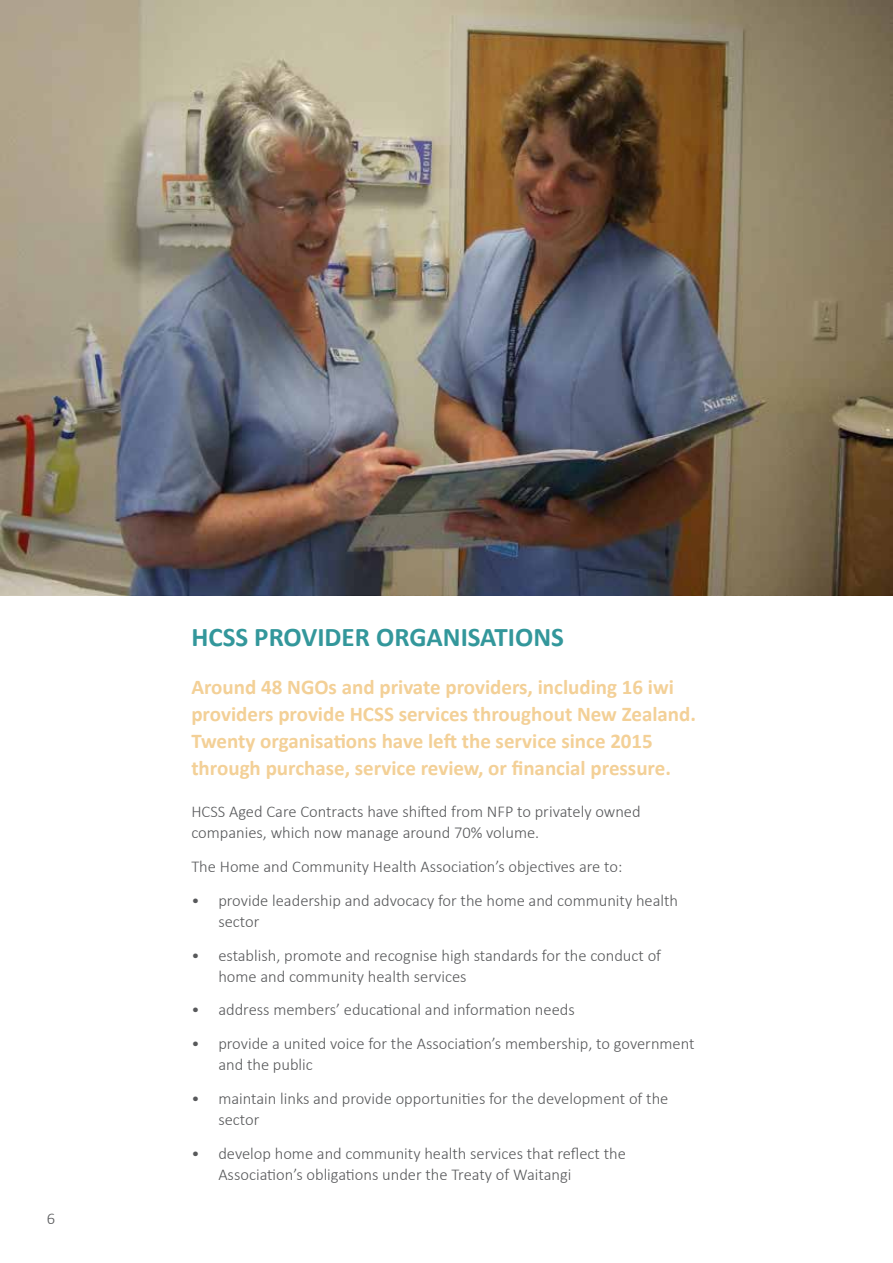
<style>
.page{position:relative;width:893px;height:1263px;background:#fff}
.page>*{position:absolute;margin:0;border:0;box-sizing:border-box;transform-origin:0 0}
.t1{font:700 27px "Calibri";color:#33979b}
.t2{font:700 21px/27px "Calibri";color:#f3d097}
.t3{font:300 16.5px/21px "Calibri";color:#58595b}
</style>
<div class="page">
<img style="left:0;top:0;width:893px;height:595px">
<p class="t3" style="left:47px;top:1208px;width:10px">6</p>
<h1 class="t1" style="left:191px;top:618px;width:374px">HCSS PROVIDER ORGANISATIONS</h1>
<p class="t2" style="left:191px;top:673px;width:506px">Around 48 NGOs and private providers, including 16 iwi providers provide HCSS services throughout New Zealand.<br>Twenty organisations have left the service since 2015 through purchase, service review, or financial pressure.</p>
<p class="t3" style="left:191px;top:801px;width:451px">HCSS Aged Care Contracts have shifted from NFP to privately owned companies, which now manage around 70% volume.</p>
<p class="t3" style="left:191px;top:856px;width:432px">The Home and Community Health Association’s objectives are to:</p>
<p class="t3" style="left:218px;top:890px;width:461px;text-indent:-27px">• provide leadership and advocacy for the home and community health sector</p>
<p class="t3" style="left:218px;top:944px;width:444px;text-indent:-27px">• establish, promote and recognise high standards for the conduct of home and community health services</p>
<p class="t3" style="left:191px;top:999px;width:385px">• address members’ educational and information needs</p>
<p class="t3" style="left:218px;top:1033px;width:478px;text-indent:-27px">• provide a united voice for the Association’s membership, to government and the public</p>
<p class="t3" style="left:218px;top:1088px;width:452px;text-indent:-27px">• maintain links and provide opportunities for the development of the sector</p>
<p class="t3" style="left:218px;top:1142px;width:409px;text-indent:-27px">• develop home and community health services that reflect the<br>Association’s obligations under the Treaty of Waitangi</p>
</div>
